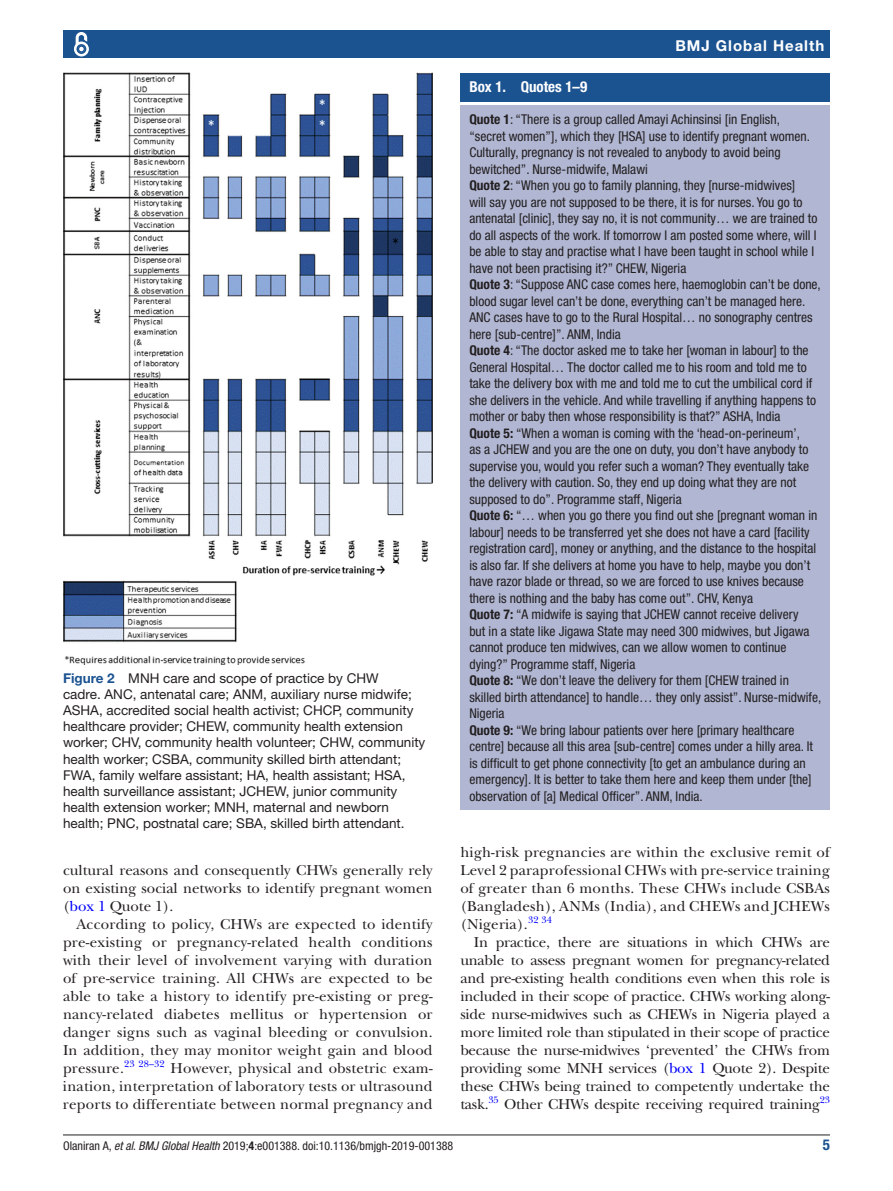
<style>
.page{position:relative;width:893px;height:1191px;background:#fff}
.page>*{position:absolute;margin:0;border:0;box-sizing:border-box;transform-origin:0 0}
.t1{font:15px/18px "New Baskerville";letter-spacing:.005em;color:#231f20;text-align:justify}
.t2{font:700 15px "Helvetica Neue LT Std";letter-spacing:.065em;color:#fff}
.t3{font:700 condensed 15px "Helvetica Neue LT Std";color:#fff}
.t4{font:700 condensed 15px "Helvetica Neue LT Std";color:#1b5391}
.t5{font:condensed 13.5px/16.5px "Helvetica Neue LT Std";color:#231f20}
.t6{font:13.5px/16.2px "Helvetica Neue LT Std";color:#231f20}
.t7{font:condensed 12px "Helvetica Neue LT Std";color:#231f20}
.t8{font:9.9px "New Baskerville";color:#00f}
.s1{font-weight:700;color:#1b5391}
.s2{color:#00f}
.s3{font-weight:700}
.s4{font-style:italic}
</style>
<div class="page">
<hr style="left:63px;top:1134px;width:767px;height:1px;background:#231f20">
<div style="left:63px;top:31px;width:767px;height:27px;background:#1b5391"></div>
<svg style="left:74px;top:32px;width:15px;height:25px"></svg>
<div style="left:78px;top:45px;width:7px;height:8px;border:1px solid #1b5391;border-radius:50%"></div>
<img style="left:63px;top:73px;width:370px;height:592px">
<div style="left:460px;top:73px;width:370px;height:28px;background:#1b5391"></div>
<div style="left:460px;top:106px;width:370px;height:704px;background:#b1b7d3"></div>
<p class="t6" style="left:63px;top:669px;width:364px"><span class="s1">Figure 2</span> MNH care and scope of practice by CHW<br>cadre. ANC, antenatal care; ANM, auxiliary nurse midwife; ASHA, accredited social health activist; CHCP, community healthcare provider; CHEW, community health extension worker; CHV, community health volunteer; CHW, community health worker; CSBA, community skilled birth attendant; FWA, family welfare assistant; HA, health assistant; HSA, health surveillance assistant; JCHEW, junior community health extension worker; MNH, maternal and newborn health; PNC, postnatal care; SBA, skilled birth attendant.</p>
<p class="t1" style="left:63px;top:861px;width:371px">cultural reasons and consequently CHWs generally rely on existing social networks to identify pregnant women (<span class="s2">box 1</span> Quote 1).</p>
<p class="t1" style="left:63px;top:915px;width:371px;text-indent:14px">According to policy, CHWs are expected to identify pre-existing or pregnancy-related health conditions with their level of involvement varying with duration of pre-service training. All CHWs are expected to be able to take a history to identify pre-existing or preg&shy;nancy-related diabetes mellitus or hypertension or danger signs such as vaginal bleeding or convulsion.<br>In addition, they may monitor weight gain and blood pressure.<sup>23</sup> <sup>28–32</sup> However, physical and obstetric exam&shy;ination, interpretation of laboratory tests or ultrasound reports to differentiate between normal pregnancy and</p>
<p class="t2" style="left:675px;top:36px;width:150px">BMJ Global Health</p>
<p class="t3" style="left:469px;top:78px;width:119px">Box 1. Quotes 1–9</p>
<p class="t5" style="left:469px;top:111px;width:353px"><span class="s3">Quote 1</span>: “There is a group called Amayi Achinsinsi [in English,<br>“secret women”], which they [HSA] use to identify pregnant women.<br>Culturally, pregnancy is not revealed to anybody to avoid being bewitched”. Nurse-midwife, Malawi<br><span class="s3">Quote 2</span>: “When you go to family planning, they [nurse-midwives]<br>will say you are not supposed to be there, it is for nurses. You go to antenatal [clinic], they say no, it is not community… we are trained to do all aspects of the work. If tomorrow I am posted some where, will I be able to stay and practise what I have been taught in school while I have not been practising it?” CHEW, Nigeria<br><span class="s3">Quote 3</span>: “Suppose ANC case comes here, haemoglobin can’t be done, blood sugar level can’t be done, everything can’t be managed here.<br>ANC cases have to go to the Rural Hospital… no sonography centres here [sub-centre]”. ANM, India<br><span class="s3">Quote 4</span>: “The doctor asked me to take her [woman in labour] to the General Hospital… The doctor called me to his room and told me to take the delivery box with me and told me to cut the umbilical cord if she delivers in the vehicle. And while travelling if anything happens to mother or baby then whose responsibility is that?” ASHA, India<br><span class="s3">Quote 5:</span> “When a woman is coming with the ‘head-on-perineum’,<br>as a JCHEW and you are the one on duty, you don’t have anybody to supervise you, would you refer such a woman? They eventually take the delivery with caution. So, they end up doing what they are not supposed to do”. Programme staff, Nigeria<br><span class="s3">Quote 6:</span> “… when you go there you find out she [pregnant woman in labour] needs to be transferred yet she does not have a card [facility registration card], money or anything, and the distance to the hospital is also far. If she delivers at home you have to help, maybe you don’t have razor blade or thread, so we are forced to use knives because there is nothing and the baby has come out”. CHV, Kenya<br><span class="s3">Quote 7:</span> “A midwife is saying that JCHEW cannot receive delivery<br>but in a state like Jigawa State may need 300 midwives, but Jigawa cannot produce ten midwives, can we allow women to continue dying?” Programme staff, Nigeria<br><span class="s3">Quote 8:</span> “We don’t leave the delivery for them [CHEW trained in skilled birth attendance] to handle… they only assist”. Nurse-midwife, Nigeria<br><span class="s3">Quote 9:</span> “We bring labour patients over here [primary healthcare centre] because all this area [sub-centre] comes under a hilly area. It is difficult to get phone connectivity [to get an ambulance during an emergency]. It is better to take them here and keep them under [the] observation of [a] Medical Officer”. ANM, India.</p>
<p class="t1" style="left:460px;top:843px;width:371px">high-risk pregnancies are within the exclusive remit of Level 2 paraprofessional CHWs with pre-service training of greater than 6 months. These CHWs include CSBAs (Bangladesh), ANMs (India), and CHEWs and JCHEWs (Nigeria).<sup>32</sup> <sup>34</sup></p>
<p class="t1" style="left:460px;top:933px;width:371px;text-indent:14px">In practice, there are situations in which CHWs are unable to assess pregnant women for pregnancy-related and pre-existing health conditions even when this role is included in their scope of practice. CHWs working along&shy;side nurse-midwives such as CHEWs in Nigeria played a more limited role than stipulated in their scope of practice because the nurse-midwives ‘prevented’ the CHWs from providing some MNH services (<span class="s2">box 1</span> Quote 2). Despite these CHWs being trained to competently undertake the task.<sup>35</sup> Other CHWs despite receiving required training</p>
<p class="t8" style="left:820px;top:1093px;width:12px">23</p>
<p class="t7" style="left:63px;top:1138px;width:392px">Olaniran A, <span class="s4">et al</span>. <span class="s4">BMJ Global Health</span> 2019;<span class="s3">4</span>:e001388. doi:10.1136/bmjgh-2019-001388</p>
<p class="t4" style="left:823px;top:1135px;width:9px">5</p>
</div>
